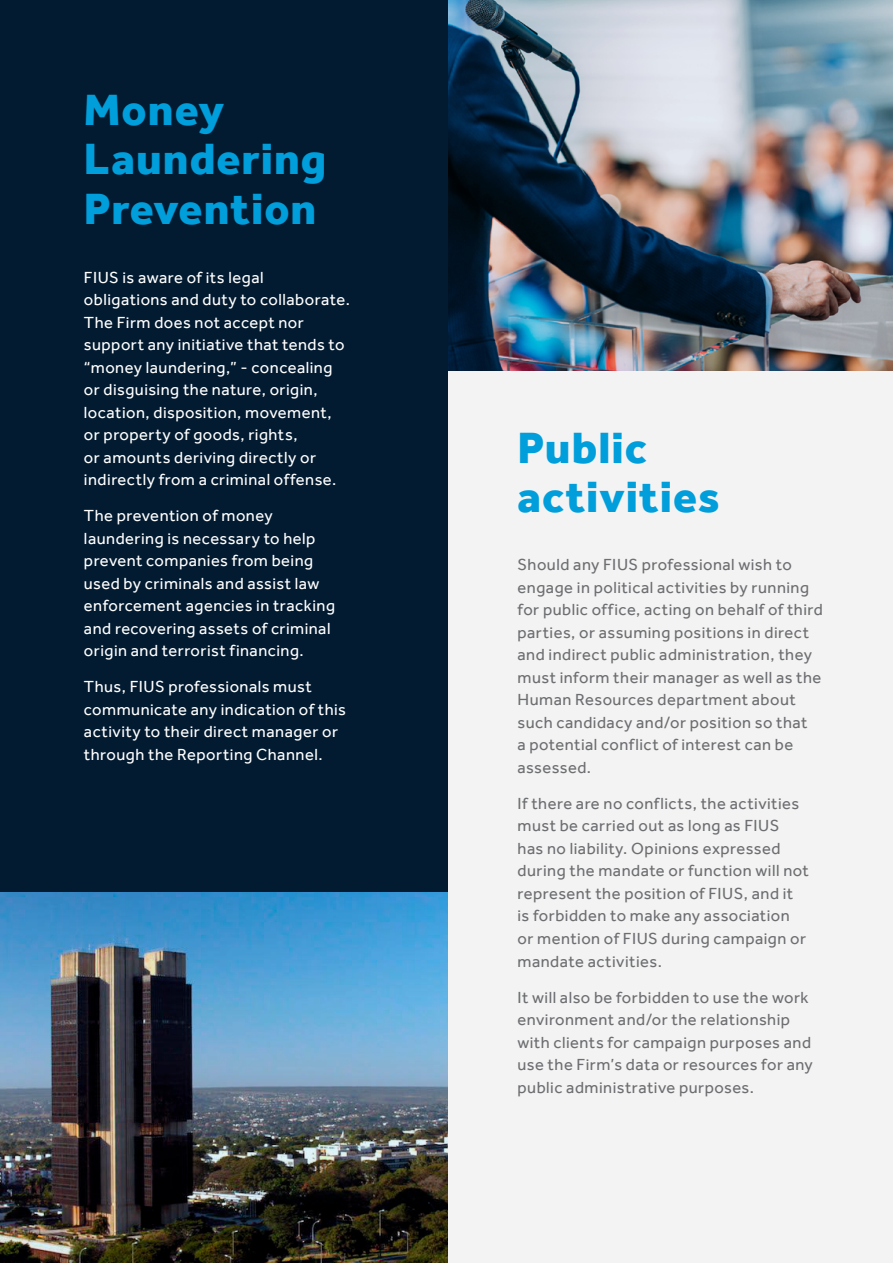
<style>
.page{position:relative;width:893px;height:1263px;background:#fff}
.page>*{position:absolute;margin:0;border:0;box-sizing:border-box;transform-origin:0 0}
.t1{font:800 45px/49.5px "Effra";letter-spacing:.025em;color:#009edb}
.t2{font:16.5px/22.5px "Effra";letter-spacing:.03em;color:#6d6e71}
.t3{font:16.5px/22.5px "Effra";letter-spacing:.03em;color:#fff}
</style>
<div class="page">
<div style="left:446px;top:0;width:447px;height:1263px;background:#f3f3f3"></div>
<img style="left:447px;top:0;width:446px;height:370px">
<div style="left:0;top:0;width:447px;height:1263px;background:#031b31"></div>
<img style="left:0;top:892px;width:447px;height:371px">
<h1 class="t1" style="left:84px;top:84px;width:244px">Money<br>Laundering<br>Prevention</h1>
<p class="t3" style="left:84px;top:266px;width:267px">FIUS is aware of its legal obligations and duty to collaborate.<br>The Firm does not accept nor support any initiative that tends to “money laundering,” - concealing or disguising the nature, origin, location, disposition, movement, or property of goods, rights,<br>or amounts deriving directly or indirectly from a criminal offense.</p>
<p class="t3" style="left:84px;top:504px;width:253px">The prevention of money laundering is necessary to help prevent companies from being used by criminals and assist law enforcement agencies in tracking and recovering assets of criminal origin and terrorist financing.</p>
<p class="t3" style="left:84px;top:675px;width:264px">Thus, FIUS professionals must communicate any indication of this activity to their direct manager or through the Reporting Channel.</p>
<h1 class="t1" style="left:517px;top:423px;width:204px">Public activities</h1>
<p class="t2" style="left:517px;top:553px;width:307px">Should any FIUS professional wish to engage in political activities by running for public office, acting on behalf of third parties, or assuming positions in direct and indirect public administration, they must inform their manager as well as the Human Resources department about such candidacy and/or position so that<br>a potential conflict of interest can be assessed.</p>
<p class="t2" style="left:517px;top:792px;width:293px">If there are no conflicts, the activities must be carried out as long as FIUS has no liability. Opinions expressed during the mandate or function will not represent the position of FIUS, and it is forbidden to make any association or mention of FIUS during campaign or mandate activities.</p>
<p class="t2" style="left:517px;top:985px;width:297px">It will also be forbidden to use the work environment and/or the relationship with clients for campaign purposes and use the Firm’s data or resources for any public administrative purposes.</p>
</div>
